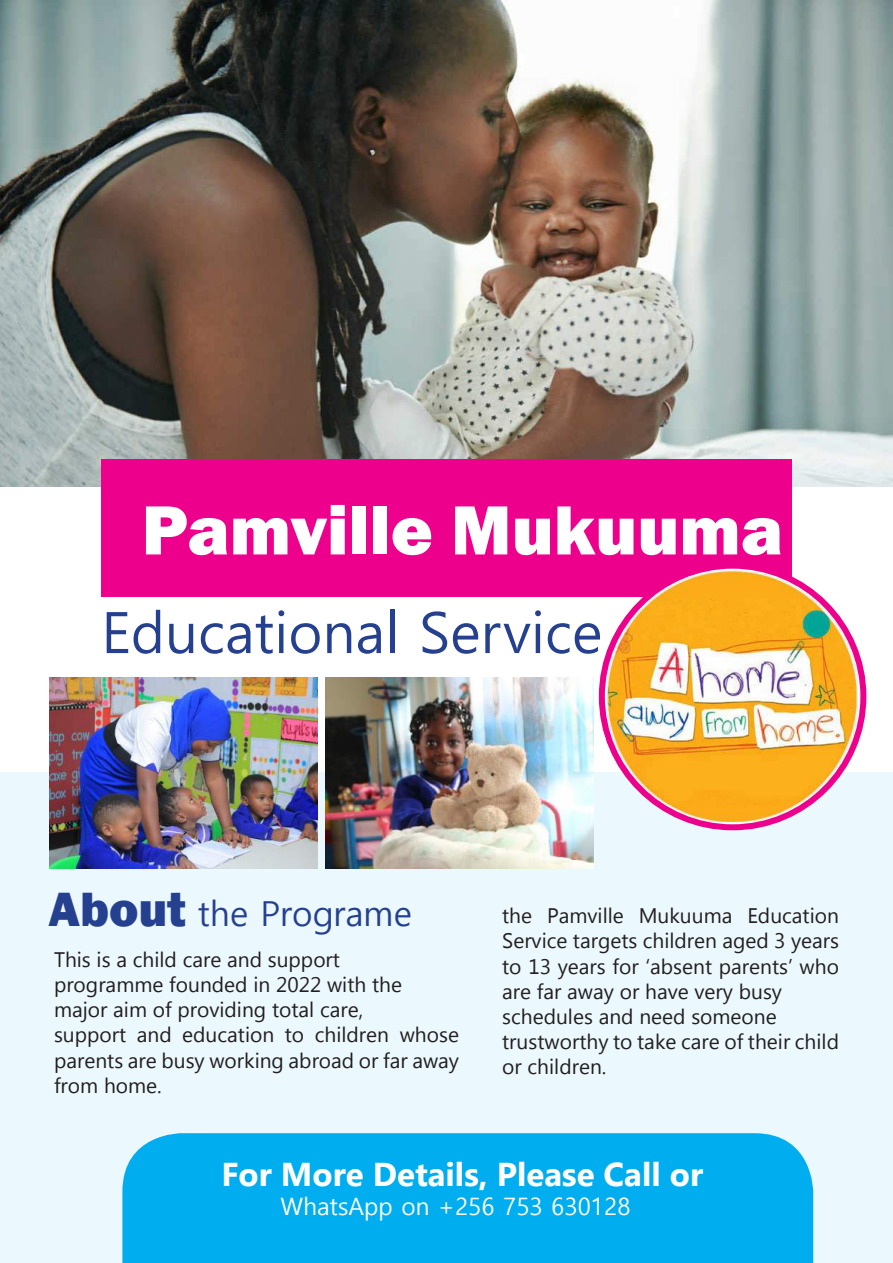
<style>
.page{position:relative;width:893px;height:1263px;background:#fff}
.page>*{position:absolute;margin:0;border:0;box-sizing:border-box;transform-origin:0 0}
.t1{font:800 72px "Franklin Gothic";color:#fff}
.t2{font:57px "Malgun Gothic";color:#25408f}
.t3{font:34.5px "Malgun Gothic";color:#25408f}
.t4{font:700 33px "Microsoft New Tai Lue";color:#fff}
.t5{font:24px "Malgun Gothic";color:#fff}
.t6{font:21px/25.2px "Microsoft New Tai Lue";color:#231f20}
.s1{font-family:"Franklin Gothic";font-weight:800;font-size:49.5px}
</style>
<div class="page">
<img style="left:0;top:0;width:893px;height:486px">
<div style="left:101px;top:459px;width:691px;height:137px;background:#ec008c"></div>
<div style="left:0;top:773px;width:893px;height:490px;background:#ebf8fd"></div>
<img style="left:50px;top:677px;width:267px;height:191px">
<img style="left:326px;top:677px;width:267px;height:191px">
<img style="left:607px;top:570px;width:251px;height:252px">
<div style="left:599px;top:563px;width:267px;height:267px;border:6px solid #ec008c;border-radius:50%"></div>
<div style="left:122px;top:1133px;width:691px;height:130px;background:#00aeef"></div>
<h1 class="t1" style="left:142px;top:484px;width:643px">Pamville Mukuuma</h1>
<h2 class="t2" style="left:101px;top:600px;width:503px">Educational Service</h2>
<h3 class="t3" style="left:49px;top:894px;width:365px"><span class="s1">About</span> the Programe</h3>
<p class="t6" style="left:54px;top:948px;width:407px">This is a child care and support<br>programme founded in 2022 with the major aim of providing total care,<br>support and education to children whose parents are busy working abroad or far away from home.</p>
<p class="t6" style="left:502px;top:905px;width:338px">the Pamville Mukuuma Education<br>Service targets children aged 3 years to 13 years for ‘absent parents’ who are far away or have very busy schedules and need someone trustworthy to take care of their child or children.</p>
<h3 class="t4" style="left:221px;top:1155px;width:483px">For More Details, Please Call or</h3>
<p class="t5" style="left:280px;top:1192px;width:352px">WhatsApp on +256 753 630128</p>
</div>
